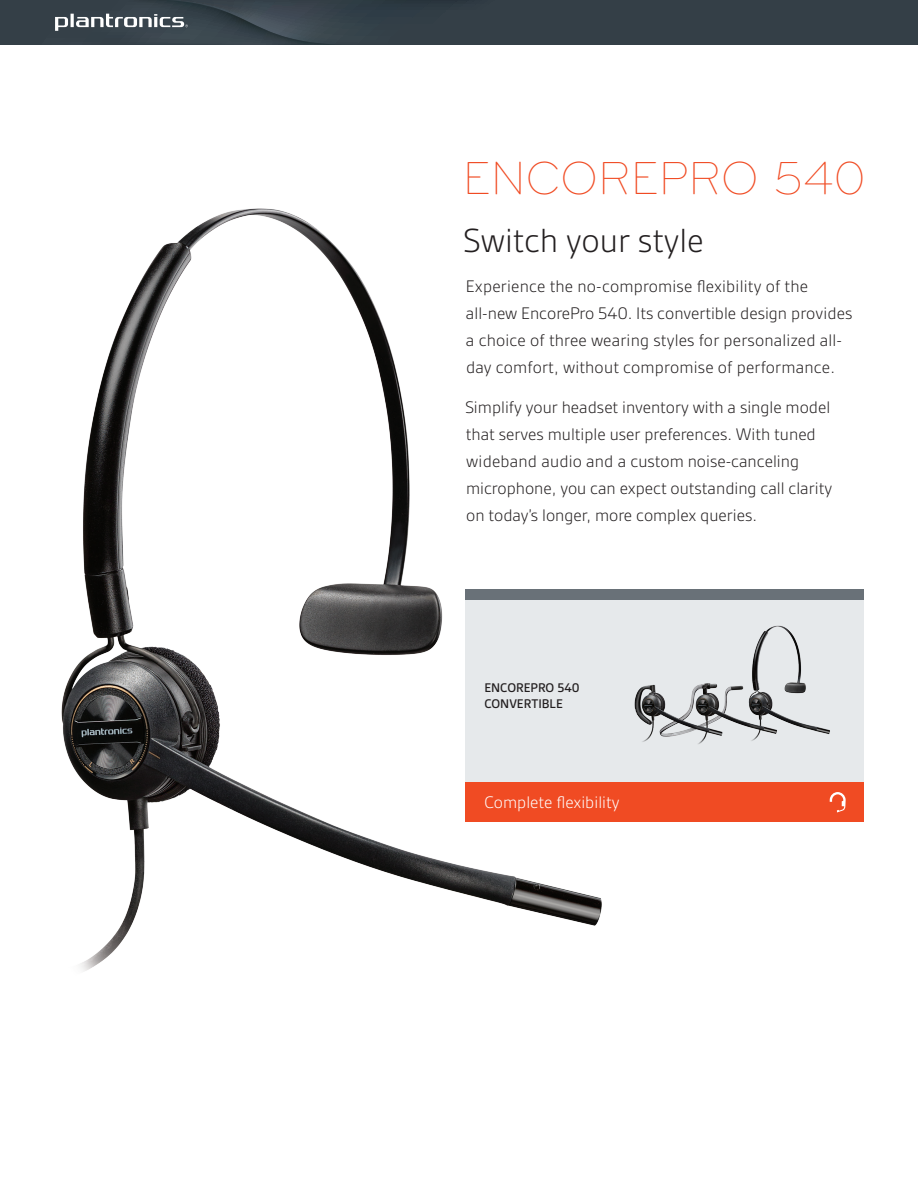
<style>
.page{position:relative;width:918px;height:1188px;background:#fff}
.page>*{position:absolute;margin:0;border:0;box-sizing:border-box;transform-origin:0 0}
.Cover_product_name_o{font:300 48px "Bryant";letter-spacing:-.005em;color:#f04b23}
.Cover_headline_black{font:300 36px "Gesta";color:#231f20}
.Cover_body_copy{font:300 18px/27px "Gesta";color:#231f20}
.t1{font:300 18px "Gesta";color:#fff}
.Body_copy{font:500 13.5px/16.5px "Gesta";color:#231f20}
</style>
<div class="page">
<img style="left:61px;top:208px;width:541px;height:763px">
<div style="left:466px;top:600px;width:398px;height:182px;background:#e6e9eb"></div>
<div style="left:466px;top:589px;width:398px;height:11px;background:#697178"></div>
<div style="left:466px;top:782px;width:398px;height:40px;background:#f04b23"></div>
<svg style="left:830px;top:792px;width:16px;height:20px"></svg>
<svg style="left:0;top:0;width:918px;height:45px;background:#38434b"></svg>
<img style="left:634px;top:625px;width:196px;height:119px">
<p class="Cover_product_name_o" style="left:463px;top:150px;width:405px">ENCOREPRO 540</p>
<p class="Cover_headline_black" style="left:464px;top:220px;width:242px">Switch your style</p>
<p class="Cover_body_copy" style="left:466px;top:272px;width:388px">Experience the no-compromise flexibility of the all-new EncorePro 540. Its convertible design provides a choice of three wearing styles for personalized all&shy;day comfort, without compromise of performance.</p>
<p class="Cover_body_copy" style="left:465px;top:393px;width:368px">Simplify your headset inventory with a single model that serves multiple user preferences. With tuned wideband audio and a custom noise-canceling microphone, you can expect outstanding call clarity on today’s longer, more complex queries.</p>
<p class="Body_copy" style="left:484px;top:679px;width:97px">ENCOREPRO 540<br>CONVERTIBLE</p>
<p class="t1" style="left:484px;top:792px;width:137px">Complete flexibility</p>
</div>
